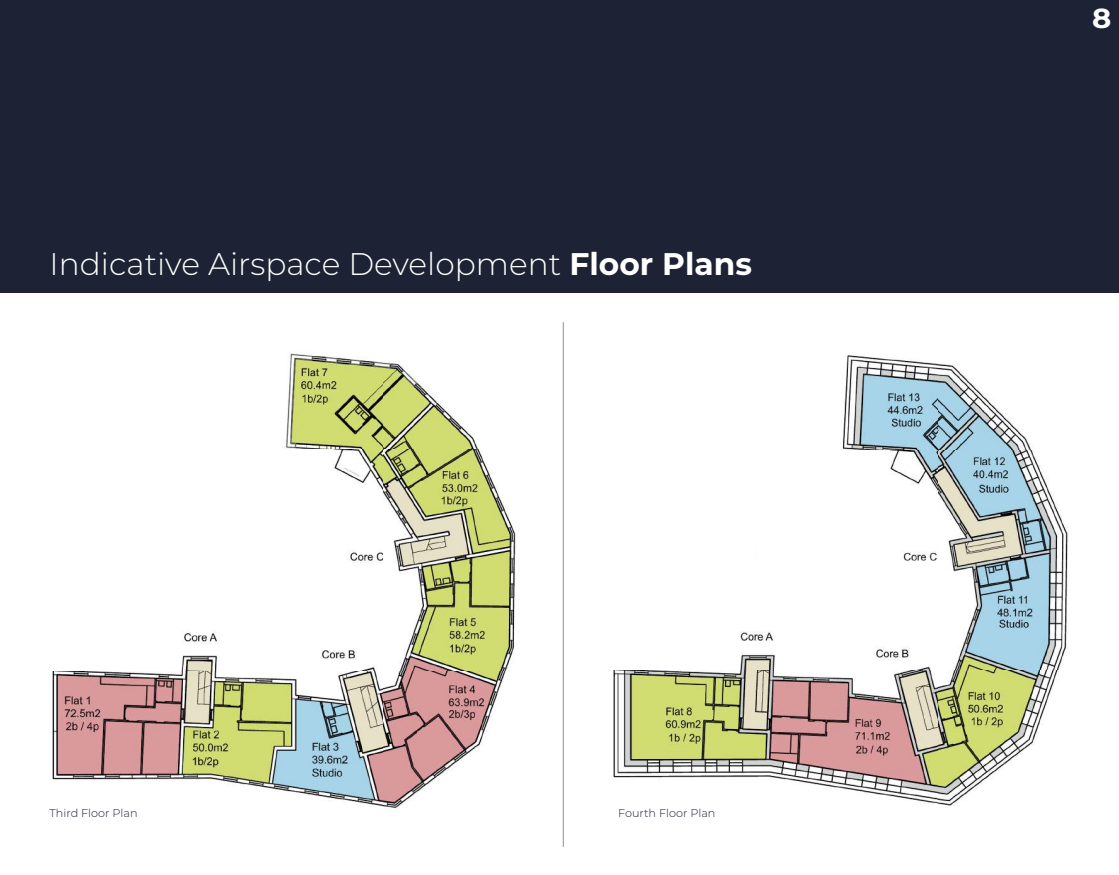
<style>
.page{position:relative;width:1119px;height:875px;background:#fff}
.page>*{position:absolute;margin:0;border:0;box-sizing:border-box;transform-origin:0 0}
.t1{font:300 31.25px "Montserrat";color:#fff}
.t2{font:700 27.5px "Montserrat";color:#fff;scale:1.06 1}
.t3{font:300 11.25px "Montserrat";color:#1d2334}
.s1{font-weight:700}
</style>
<div class="page">
<img style="left:52px;top:353px;width:464px;height:456px">
<div style="left:191px;top:532px;width:67px;height:38px;background:#fff"></div>
<img style="left:613px;top:355px;width:455px;height:451px">
<div style="left:756px;top:532px;width:68px;height:38px;background:#fff"></div>
<div style="left:0;top:0;width:1119px;height:292px;background:#1d2334"></div>
<hr style="left:563px;top:322px;width:1px;height:525px;background:#1d2334">
<div style="left:607px;top:630px;width:27px;height:15px;background:#fff"></div>
<div style="left:43px;top:628px;width:27px;height:15px;background:#fff"></div>
<p class="t1" style="left:50px;top:242px;width:704px">Indicative Airspace Development <span class="s1">Floor Plans</span></p>
<p class="t3" style="left:50px;top:806px;width:90px">Third Floor Plan</p>
<p class="t3" style="left:618px;top:806px;width:99px">Fourth Floor Plan</p>
<p class="t2" style="left:1092px;top:-2px;width:20px">8</p>
</div>
